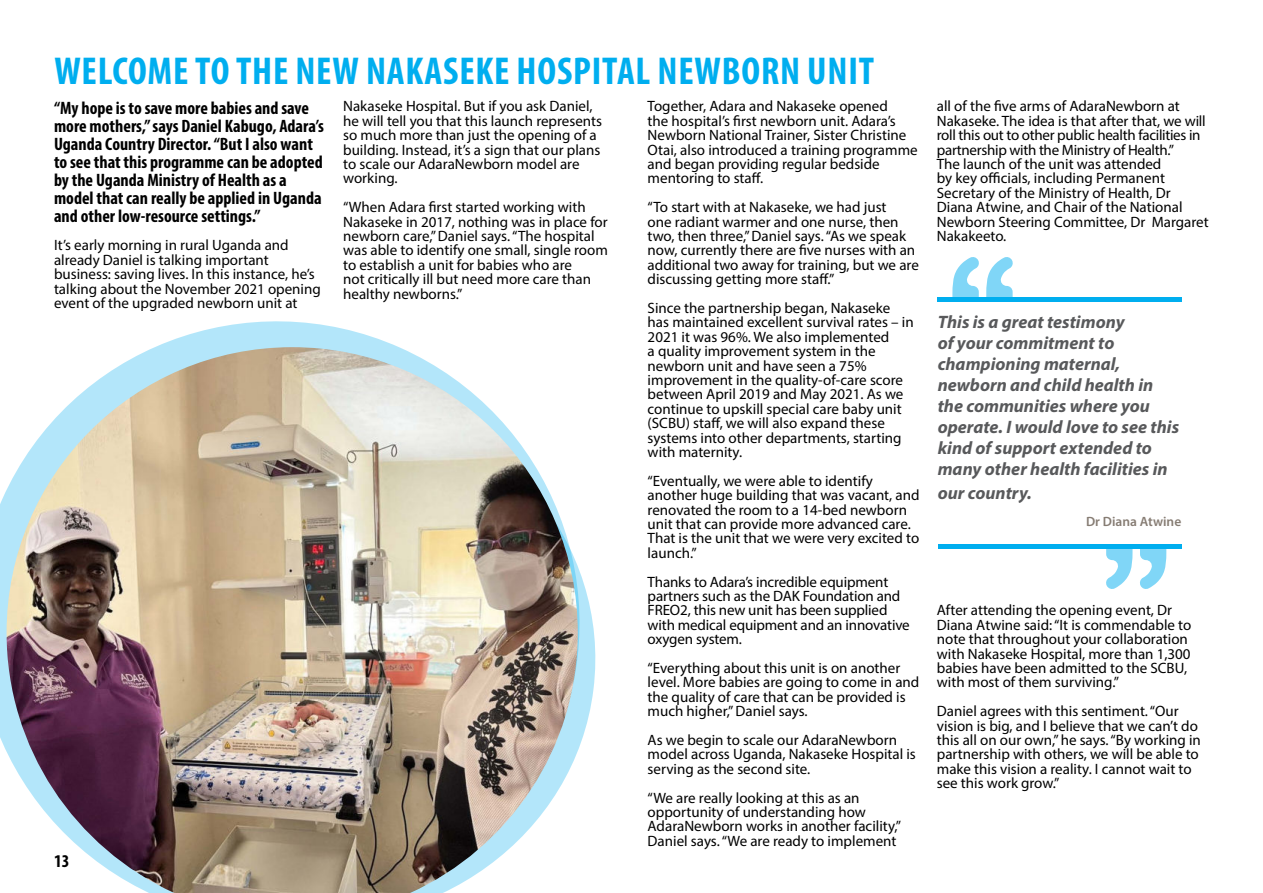
<style>
.page{position:relative;width:1263px;height:893px;background:#fff}
.page>*{position:absolute;margin:0;border:0;box-sizing:border-box;transform-origin:0 0}
.t1{font:700 condensed 39px "Myriad Pro";letter-spacing:.02em;color:#00aeef}
.t2{font:700 condensed 18px/18px "Myriad Pro";color:#000}
.t3{font:italic 700 18px/21px "Myriad Pro";color:#58595b}
.t4{font:15px/14.4px "Myriad Pro";color:#000}
.t5{font:600 13.5px "Myriad Pro";color:#867c73}
</style>
<div class="page">
<svg style="left:1106px;top:549px;width:60px;height:40px"></svg>
<svg style="left:952px;top:257px;width:61px;height:40px"></svg>
<div style="left:937px;top:297px;width:245px;height:5px;background:#00aeef"></div>
<div style="left:938px;top:544px;width:243px;height:5px;background:#00aeef"></div>
<svg style="left:0;top:321px;width:596px;height:431px"></svg>
<img style="left:7px;top:347px;width:571px;height:546px">
<h1 class="t1" style="left:54px;top:56px;width:821px">WELCOME TO THE NEW NAKASEKE HOSPITAL NEWBORN UNIT</h1>
<p class="t2" style="left:54px;top:100px;width:271px">“My hope is to save more babies and save more mothers,” says Daniel Kabugo, Adara’s Uganda Country Director. “But I also want to see that this programme can be adopted by the Uganda Ministry of Health as a model that can really be applied in Uganda and other low-resource settings.”</p>
<p class="t4" style="left:54px;top:239px;width:268px">It’s early morning in rural Uganda and already Daniel is talking important business: saving lives. In this instance, he’s talking about the November 2021 opening event of the upgraded newborn unit at</p>
<p class="t4" style="left:343px;top:100px;width:260px">Nakaseke Hospital. But if you ask Daniel, he will tell you that this launch represents so much more than just the opening of a building. Instead, it’s a sign that our plans to scale our AdaraNewborn model are working.</p>
<p class="t4" style="left:343px;top:201px;width:266px">“When Adara first started working with Nakaseke in 2017, nothing was in place for newborn care,” Daniel says. “The hospital was able to identify one small, single room to establish a unit for babies who are<br>not critically ill but need more care than healthy newborns.”</p>
<p class="t2" style="left:54px;top:854px;width:17px">13</p>
<p class="t4" style="left:648px;top:100px;width:272px">Together, Adara and Nakaseke opened<br>the hospital’s first newborn unit. Adara’s Newborn National Trainer, Sister Christine Otai, also introduced a training programme and began providing regular bedside mentoring to staff.</p>
<p class="t4" style="left:648px;top:201px;width:273px">“To start with at Nakaseke, we had just<br>one radiant warmer and one nurse, then two, then three,” Daniel says. “As we speak now, currently there are five nurses with an additional two away for training, but we are discussing getting more staff.”</p>
<p class="t4" style="left:648px;top:302px;width:268px">Since the partnership began, Nakaseke has maintained excellent survival rates – in 2021 it was 96%. We also implemented<br>a quality improvement system in the newborn unit and have seen a 75% improvement in the quality-of-care score between April 2019 and May 2021. As we continue to upskill special care baby unit (SCBU) staff, we will also expand these systems into other departments, starting with maternity.</p>
<p class="t4" style="left:648px;top:475px;width:273px">“Eventually, we were able to identify another huge building that was vacant, and renovated the room to a 14-bed newborn unit that can provide more advanced care.<br>That is the unit that we were very excited to launch.”</p>
<p class="t4" style="left:648px;top:575px;width:264px">Thanks to Adara’s incredible equipment partners such as the DAK Foundation and FREO2, this new unit has been supplied with medical equipment and an innovative oxygen system.</p>
<p class="t4" style="left:648px;top:662px;width:273px">“Everything about this unit is on another level. More babies are going to come in and the quality of care that can be provided is much higher,” Daniel says.</p>
<p class="t4" style="left:648px;top:734px;width:270px">As we begin to scale our AdaraNewborn model across Uganda, Nakaseke Hospital is serving as the second site.</p>
<p class="t4" style="left:648px;top:791px;width:255px">“We are really looking at this as an opportunity of understanding how AdaraNewborn works in another facility,” Daniel says. “We are ready to implement</p>
<p class="t4" style="left:937px;top:100px;width:273px">all of the five arms of AdaraNewborn at Nakaseke. The idea is that after that, we will roll this out to other public health facilities in partnership with the Ministry of Health.”<br>The launch of the unit was attended<br>by key officials, including Permanent Secretary of the Ministry of Health, Dr Diana Atwine, and Chair of the National Newborn Steering Committee, Dr Margaret Nakakeeto.</p>
<p class="t3" style="left:938px;top:313px;width:243px">This is a great testimony<br>of your commitment to championing maternal, newborn and child health in the communities where you operate. I would love to see this kind of support extended to many other health facilities in</p>
<p class="t3" style="left:938px;top:484px;width:96px">our country.</p>
<p class="t5" style="left:1086px;top:516px;width:97px">Dr Diana Atwine</p>
<p class="t4" style="left:937px;top:604px;width:256px">After attending the opening event, Dr Diana Atwine said: “It is commendable to note that throughout your collaboration with Nakaseke Hospital, more than 1,300 babies have been admitted to the SCBU, with most of them surviving.”</p>
<p class="t4" style="left:937px;top:705px;width:266px">Daniel agrees with this sentiment. “Our vision is big, and I believe that we can’t do this all on our own,” he says. “By working in partnership with others, we will be able to make this vision a reality. I cannot wait to see this work grow.”</p>
</div>
